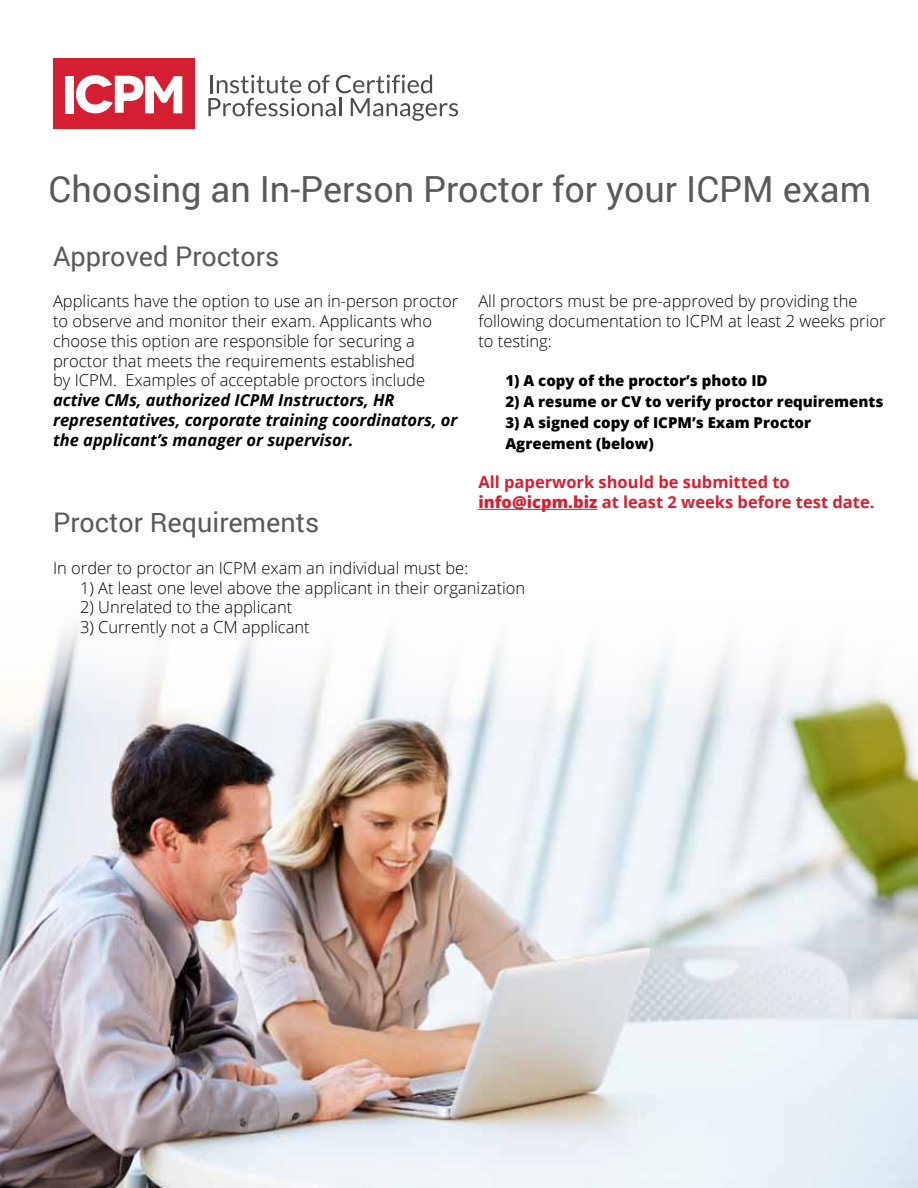
<style>
.page{position:relative;width:918px;height:1188px;background:#fff}
.page>*{position:absolute;margin:0;border:0;box-sizing:border-box;transform-origin:0 0}
.t1{font:36px "Roboto";color:#5a5a5a}
.t2{font:27px "Roboto";color:#5a5a5a}
.t3{font:300 16.5px/19.8px "Open Sans";color:#000}
.t4{font:italic 700 16.5px/19.8px "Open Sans";color:#000}
.t5{font:700 16.5px/19.8px "Open Sans";color:#d61f31}
.t6{font:800 15px/21px "Open Sans";color:#000}
.s1{font-weight:800}
</style>
<div class="page">
<img style="left:0;top:624px;width:918px;height:564px">
<div style="left:53px;top:58px;width:142px;height:71px;background:#d41f32"></div>
<svg style="left:76px;top:75px;width:106px;height:38px"></svg>
<div style="left:65px;top:76px;width:9px;height:37px;background:#fff"></div>
<svg style="left:208px;top:75px;width:250px;height:46px"></svg>
<hr style="left:478px;top:509px;width:119px;height:1px;background:#d61f31">
<h1 class="t1" style="left:49px;top:164px;width:824px">Choosing an In-Person Proctor for your ICPM exam</h1>
<h2 class="t2" style="left:53px;top:237px;width:228px">Approved Proctors</h2>
<p class="t3" style="left:53px;top:291px;width:407px">Applicants have the option to use an in-person proctor to observe and monitor their exam. Applicants who choose this option are responsible for securing a proctor that meets the requirements established<br>by ICPM. Examples of acceptable proctors include</p>
<p class="t4" style="left:53px;top:390px;width:406px">active CMs, authorized ICPM Instructors, HR representatives, corporate training coordinators, or the applicant’s manager or supervisor.</p>
<p class="t3" style="left:478px;top:291px;width:409px">All proctors must be pre-approved by providing the following documentation to ICPM at least 2 weeks prior to testing:</p>
<p class="t6" style="left:505px;top:369px;width:264px">1) A copy of the proctor’s photo ID</p>
<p class="t6" style="left:505px;top:390px;width:379px">2) A resume or CV to verify proctor requirements</p>
<p class="t6" style="left:505px;top:411px;width:307px">3) A signed copy of ICPM’s Exam Proctor<br>Agreement (below)</p>
<p class="t5" style="left:478px;top:472px;width:398px">All paperwork should be submitted to <span class="s1">info@icpm.biz</span> at least 2 weeks before test date.</p>
<h2 class="t2" style="left:53px;top:504px;width:268px">Proctor Requirements</h2>
<p class="t3" style="left:53px;top:558px;width:417px">In order to proctor an ICPM exam an individual must be:</p>
<p class="t3" style="left:80px;top:577px;width:447px">1) At least one level above the applicant in their organization</p>
<p class="t3" style="left:80px;top:597px;width:214px">2) Unrelated to the applicant</p>
<p class="t3" style="left:80px;top:617px;width:231px">3) Currently not a CM applicant</p>
</div>
